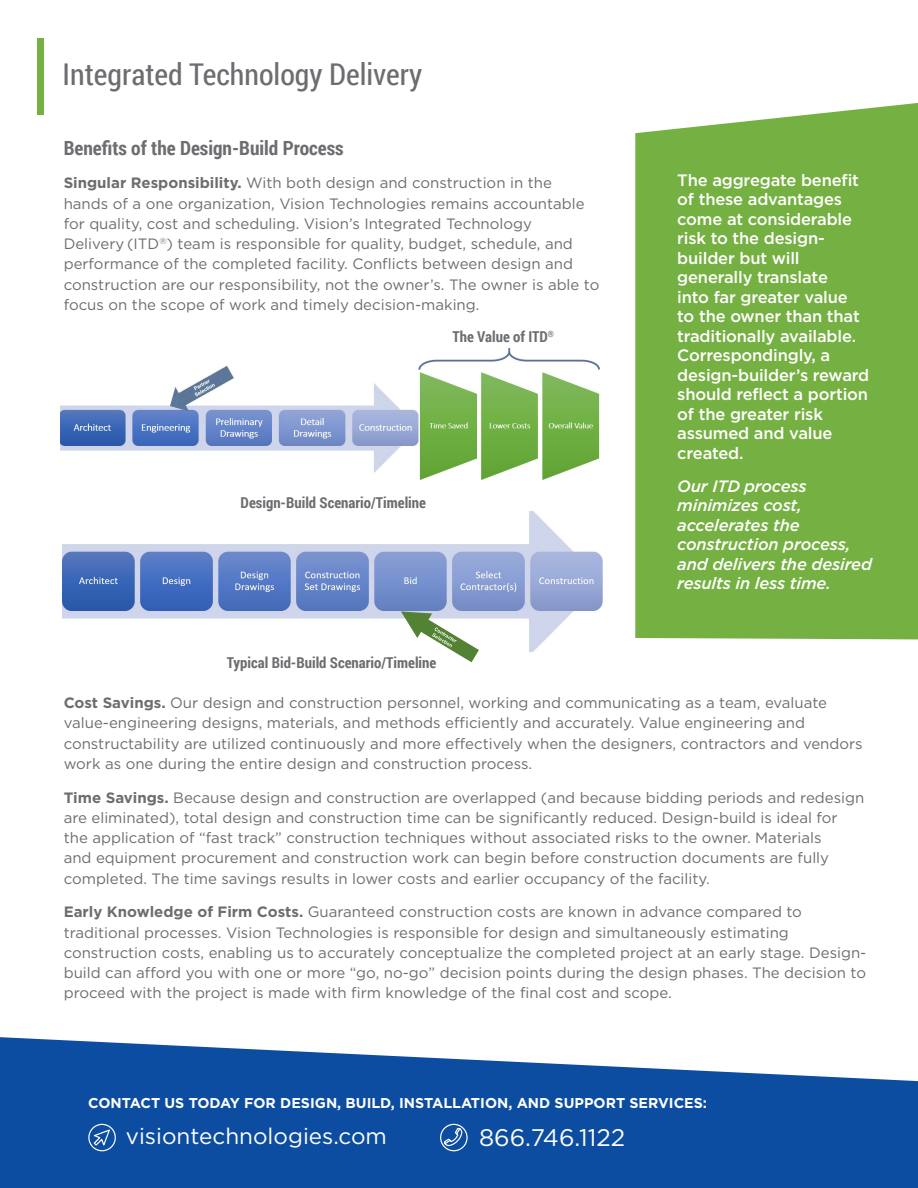
<style>
.page{position:relative;width:918px;height:1188px;background:#fff}
.page>*{position:absolute;margin:0;border:0;box-sizing:border-box;transform-origin:0 0}
.Large_Gray_Header{font:30px "Roboto Condensed";color:#6c6d70}
.t1{font:24px "Gotham";color:#fff}
.t2{font:22.5px "Gotham";color:#fff}
.Black_Bold_Header{font:700 19.5px "Roboto Condensed";color:#6c6d70}
.t3{font:500 16.5px/19.5px "Gotham";letter-spacing:-.01em;color:#fff}
.t4{font:italic 500 16.5px/19.5px "Gotham";letter-spacing:-.01em;color:#fff}
.Body_Copy_Style{font:15px/20.2px "Gotham";color:#6c6d70}
.Body_Copy_Style-2{font:700 15px "Roboto Condensed";color:#6c6d70}
.t5{font:700 14.25px "Gotham";color:#fff}
.s1{font-weight:700}
</style>
<div class="page">
<div style="left:37px;top:38px;width:7px;height:76px;background:#75b042"></div>
<svg style="left:0;top:1037px;width:918px;height:151px;background:#2f66ae"></svg>
<svg style="left:88px;top:1123px;width:28px;height:29px"></svg>
<svg style="left:439px;top:1123px;width:29px;height:29px"></svg>
<div style="left:635px;top:103px;width:283px;height:536px;background:#75b042"></div>
<img style="left:61px;top:348px;width:539px;height:131px">
<img style="left:63px;top:512px;width:540px;height:140px">
<svg style="left:394px;top:599px;width:89px;height:64px"></svg>
<p class="Large_Gray_Header" style="left:63px;top:54px;width:361px">Integrated Technology Delivery</p>
<p class="Black_Bold_Header" style="left:64px;top:134px;width:282px">Benefits of the Design-Build Process</p>
<p class="Body_Copy_Style" style="left:64px;top:173px;width:537px"><span class="s1">Singular Responsibility.</span> With both design and construction in the hands of a one organization, Vision Technologies remains accountable for quality, cost and scheduling. Vision’s Integrated Technology<br>Delivery (ITD<sup>®</sup>) team is responsible for quality, budget, schedule, and performance of the completed facility. Conflicts between design and construction are our responsibility, not the owner’s. The owner is able to focus on the scope of work and timely decision-making.</p>
<p class="Body_Copy_Style-2" style="left:453px;top:327px;width:103px">The Value of ITD<sup>®</sup></p>
<p class="Body_Copy_Style-2" style="left:241px;top:492px;width:187px">Design-Build Scenario/Timeline</p>
<p class="Body_Copy_Style-2" style="left:227px;top:652px;width:211px">Typical Bid-Build Scenario/Timeline</p>
<p class="t3" style="left:677px;top:170px;width:194px">The aggregate benefit of these advantages come at considerable risk to the design&shy;builder but will generally translate<br>into far greater value<br>to the owner than that traditionally available.<br>Correspondingly, a design-builder’s reward should reflect a portion of the greater risk assumed and value created.</p>
<p class="t4" style="left:677px;top:476px;width:196px">Our ITD process minimizes cost, accelerates the construction process, and delivers the desired results in less time.</p>
<p class="Body_Copy_Style" style="left:64px;top:693px;width:800px"><span class="s1">Cost Savings.</span> Our design and construction personnel, working and communicating as a team, evaluate value-engineering designs, materials, and methods efficiently and accurately. Value engineering and constructability are utilized continuously and more effectively when the designers, contractors and vendors work as one during the entire design and construction process.</p>
<p class="Body_Copy_Style" style="left:64px;top:787px;width:802px"><span class="s1">Time Savings.</span> Because design and construction are overlapped (and because bidding periods and redesign are eliminated), total design and construction time can be significantly reduced. Design-build is ideal for the application of “fast track” construction techniques without associated risks to the owner. Materials<br>and equipment procurement and construction work can begin before construction documents are fully completed. The time savings results in lower costs and earlier occupancy of the facility.</p>
<p class="Body_Copy_Style" style="left:64px;top:902px;width:804px"><span class="s1">Early Knowledge of Firm Costs.</span> Guaranteed construction costs are known in advance compared to traditional processes. Vision Technologies is responsible for design and simultaneously estimating construction costs, enabling us to accurately conceptualize the completed project at an early stage. Design&shy;build can afford you with one or more “go, no-go” decision points during the design phases. The decision to proceed with the project is made with firm knowledge of the final cost and scope.</p>
<p class="t5" style="left:88px;top:1095px;width:620px">CONTACT US TODAY FOR DESIGN, BUILD, INSTALLATION, AND SUPPORT SERVICES:</p>
<p class="t2" style="left:126px;top:1124px;width:263px">visiontechnologies.com</p>
<p class="t1" style="left:479px;top:1124px;width:148px">866.746.1122</p>
</div>
